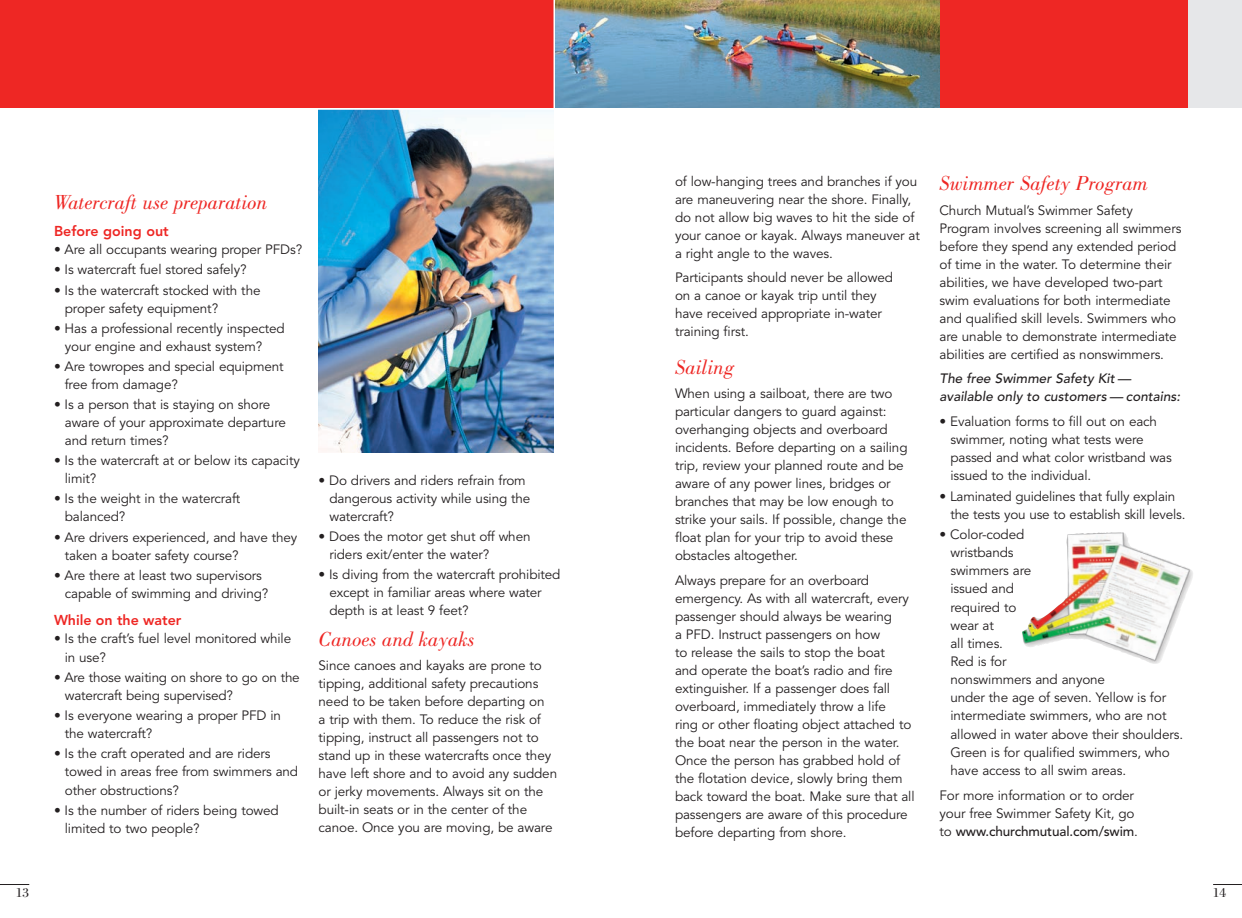
<style>
.page{position:relative;width:1242px;height:918px;background:#fff}
.page>*{position:absolute;margin:0;border:0;box-sizing:border-box;transform-origin:0 0}
.Body{font:italic 21px "Bodoni Std";color:#ee2724}
.SubHead{font:italic 21px "Bodoni Std";color:#ee2724}
.Head{font:italic 21px "Bodoni Std";color:#ee2724}
.SubHead-2{font:800 14.25px "Avenir LT Std";color:#ee2724}
.Body-2{font:13.5px/18px "Avenir LT Std";letter-spacing:-.01em;color:#231f20}
.Bullets{font:13.5px/18.1px "Avenir LT Std";letter-spacing:-.01em;color:#231f20}
.Body-3{font:italic 500 13.5px/18px "Avenir LT Std";color:#231f20}
.t1{font:13.5px "Bodoni Std";color:#231f20}
.s1{font-weight:500}
</style>
<div class="page">
<div style="left:621px;top:0;width:621px;height:108px;background:#ee2724"></div>
<svg style="left:1213px;top:884px;width:29px;height:1px"></svg>
<div style="left:1188px;top:0;width:54px;height:108px;background:#e6e7e9"></div>
<img style="left:1022px;top:532px;width:171px;height:132px">
<img style="left:319px;top:110px;width:235px;height:342px">
<div style="left:0;top:0;width:621px;height:108px;background:#ee2724"></div>
<img style="left:555px;top:0;width:385px;height:108px">
<svg style="left:0;top:884px;width:29px;height:1px"></svg>
<hr style="left:554px;top:0;width:1px;height:108px;background:#fff">
<p class="t1" style="left:16px;top:885px;width:15px">13</p>
<p class="SubHead" style="left:54px;top:190px;width:215px">Watercraft use preparation</p>
<p class="SubHead-2" style="left:54px;top:223px;width:116px">Before going out</p>
<p class="Bullets" style="left:54px;top:241px;width:250px">• Are all occupants wearing proper PFDs?</p>
<p class="Bullets" style="left:54px;top:261px;width:194px">• Is watercraft fuel stored safely?</p>
<p class="Bullets" style="left:65px;top:281px;width:197px;text-indent:-11px">• Is the watercraft stocked with the proper safety equipment?</p>
<p class="Bullets" style="left:65px;top:319px;width:221px;text-indent:-11px">• Has a professional recently inspected your engine and exhaust system?</p>
<p class="Bullets" style="left:65px;top:358px;width:220px;text-indent:-11px">• Are towropes and special equipment free from damage?</p>
<p class="Bullets" style="left:65px;top:396px;width:223px;text-indent:-11px">• Is a person that is staying on shore aware of your approximate departure and return times?</p>
<p class="Bullets" style="left:65px;top:452px;width:237px;text-indent:-11px">• Is the watercraft at or below its capacity limit?</p>
<p class="Bullets" style="left:65px;top:490px;width:177px;text-indent:-11px">• Is the weight in the watercraft balanced?</p>
<p class="Bullets" style="left:65px;top:528px;width:234px;text-indent:-11px">• Are drivers experienced, and have they taken a boater safety course?</p>
<p class="Bullets" style="left:65px;top:566px;width:205px;text-indent:-11px">• Are there at least two supervisors capable of swimming and driving?</p>
<p class="SubHead-2" style="left:54px;top:612px;width:129px">While on the water</p>
<p class="Bullets" style="left:65px;top:630px;width:228px;text-indent:-11px">• Is the craft’s fuel level monitored while in use?</p>
<p class="Bullets" style="left:65px;top:668px;width:237px;text-indent:-11px">• Are those waiting on shore to go on the watercraft being supervised?</p>
<p class="Bullets" style="left:65px;top:707px;width:218px;text-indent:-11px">• Is everyone wearing a proper PFD in the watercraft?</p>
<p class="Bullets" style="left:65px;top:745px;width:235px;text-indent:-11px">• Is the craft operated and are riders towed in areas free from swimmers and other obstructions?</p>
<p class="Bullets" style="left:65px;top:802px;width:216px;text-indent:-11px">• Is the number of riders being towed limited to two people?</p>
<p class="Bullets" style="left:329px;top:471px;width:203px;text-indent:-11px">• Do drivers and riders refrain from dangerous activity while using the watercraft?</p>
<p class="Bullets" style="left:329px;top:528px;width:203px;text-indent:-11px">• Does the motor get shut off when riders exit/enter the water?</p>
<p class="Bullets" style="left:329px;top:566px;width:233px;text-indent:-11px">• Is diving from the watercraft prohibited except in familiar areas where water depth is at least 9 feet?</p>
<p class="Head" style="left:319px;top:627px;width:158px">Canoes and kayaks</p>
<p class="Body-2" style="left:319px;top:657px;width:240px">Since canoes and kayaks are prone to tipping, additional safety precautions need to be taken before departing on<br>a trip with them. To reduce the risk of tipping, instruct all passengers not to stand up in these watercrafts once they have left shore and to avoid any sudden or jerky movements. Always sit on the built-in seats or in the center of the canoe. Once you are moving, be aware</p>
<p class="Body-2" style="left:675px;top:172px;width:246px">of low-hanging trees and branches if you are maneuvering near the shore. Finally, do not allow big waves to hit the side of your canoe or kayak. Always maneuver at a right angle to the waves.</p>
<p class="Body-2" style="left:675px;top:269px;width:220px">Participants should never be allowed on a canoe or kayak trip until they have received appropriate in-water training first.</p>
<p class="Body" style="left:675px;top:355px;width:61px">Sailing</p>
<p class="Body-2" style="left:675px;top:385px;width:234px">When using a sailboat, there are two particular dangers to guard against: overhanging objects and overboard incidents. Before departing on a sailing trip, review your planned route and be aware of any power lines, bridges or branches that may be low enough to strike your sails. If possible, change the float plan for your trip to avoid these obstacles altogether.</p>
<p class="Body-2" style="left:675px;top:571px;width:241px">Always prepare for an overboard emergency. As with all watercraft, every passenger should always be wearing<br>a PFD. Instruct passengers on how<br>to release the sails to stop the boat<br>and operate the boat’s radio and fire extinguisher. If a passenger does fall overboard, immediately throw a life<br>ring or other floating object attached to the boat near the person in the water.<br>Once the person has grabbed hold of the flotation device, slowly bring them back toward the boat. Make sure that all passengers are aware of this procedure before departing from shore.</p>
<p class="Body" style="left:940px;top:172px;width:210px">Swimmer Safety Program</p>
<p class="Body-2" style="left:940px;top:201px;width:243px">Church Mutual’s Swimmer Safety Program involves screening all swimmers before they spend any extended period of time in the water. To determine their abilities, we have developed two-part swim evaluations for both intermediate and qualified skill levels. Swimmers who are unable to demonstrate intermediate abilities are certified as nonswimmers.</p>
<p class="Body-3" style="left:940px;top:370px;width:242px">The free Swimmer Safety Kit — available only to customers — contains:</p>
<p class="Bullets" style="left:950px;top:412px;width:223px;text-indent:-11px">• Evaluation forms to fill out on each swimmer, noting what tests were passed and what color wristband was issued to the individual.</p>
<p class="Bullets" style="left:950px;top:487px;width:237px;text-indent:-11px">• Laminated guidelines that fully explain the tests you use to establish skill levels.</p>
<p class="Bullets" style="left:950px;top:526px;width:234px;text-indent:-11px">• Color-coded<br>wristbands<br>swimmers are<br>issued and<br>required to<br>wear at<br>all times.<br>Red is for<br>nonswimmers and anyone<br>under the age of seven. Yellow is for intermediate swimmers, who are not allowed in water above their shoulders.<br>Green is for qualified swimmers, who have access to all swim areas.</p>
<p class="Body-2" style="left:940px;top:786px;width:200px">For more information or to order your free Swimmer Safety Kit, go to <span class="s1">www.churchmutual.com/swim</span>.</p>
<p class="t1" style="left:1213px;top:885px;width:15px">14</p>
</div>
